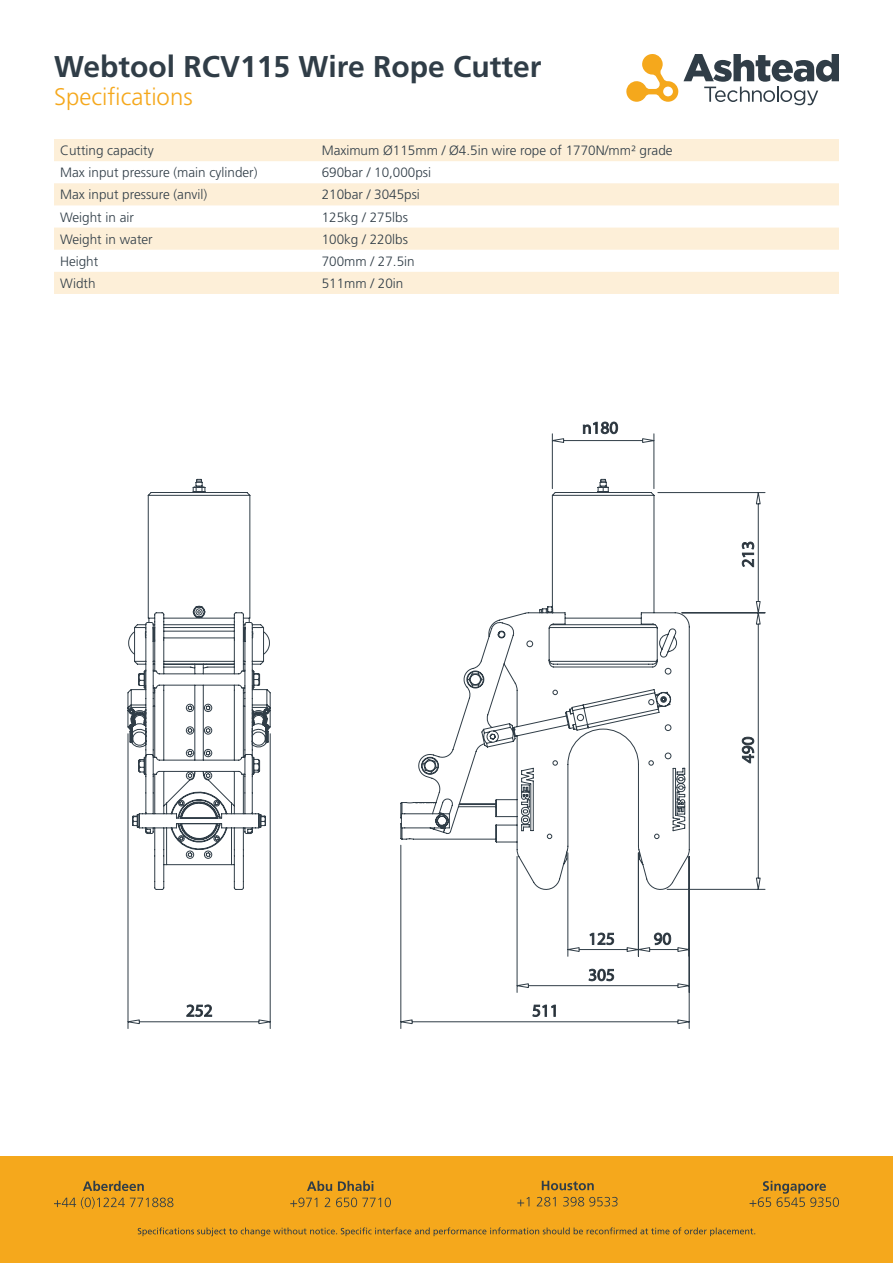
<style>
.page{position:relative;width:893px;height:1263px;background:#fff}
.page>*{position:absolute;margin:0;border:0;box-sizing:border-box;transform-origin:0 0}
.t1{font:700 30px "Frutiger LT Std";color:#303d47}
.t2{font:300 24px "Frutiger LT Std";color:#f5a81c}
.t3{font:300 13.5px "Frutiger LT Std";color:#303d47}
</style>
<div class="page">
<svg style="left:626px;top:54px;width:213px;height:51px"></svg>
<svg style="left:54px;top:139px;width:785px;height:155px;fill:#fdefd8"></svg>
<svg style="left:127px;top:433px;width:639px;height:596px"></svg>
<svg style="left:186px;top:1004px;width:26px;height:13px"></svg>
<svg style="left:583px;top:421px;width:35px;height:31px"></svg>
<svg style="left:741px;top:541px;width:14px;height:26px"></svg>
<svg style="left:741px;top:736px;width:14px;height:28px"></svg>
<svg style="left:654px;top:932px;width:17px;height:13px"></svg>
<svg style="left:589px;top:932px;width:25px;height:13px"></svg>
<svg style="left:588px;top:968px;width:26px;height:13px"></svg>
<svg style="left:532px;top:1004px;width:24px;height:13px"></svg>
<div style="left:0;top:1157px;width:893px;height:106px;background:#f5a81c"></div>
<svg style="left:138px;top:1227px;width:617px;height:9px"></svg>
<svg style="left:54px;top:1197px;width:119px;height:12px"></svg>
<svg style="left:83px;top:1181px;width:61px;height:10px"></svg>
<svg style="left:290px;top:1197px;width:101px;height:10px"></svg>
<svg style="left:307px;top:1181px;width:66px;height:10px"></svg>
<svg style="left:517px;top:1197px;width:100px;height:9px"></svg>
<svg style="left:542px;top:1181px;width:52px;height:9px"></svg>
<svg style="left:750px;top:1181px;width:89px;height:26px"></svg>
<p class="t1" style="left:54px;top:48px;width:489px">Webtool RCV115 Wire Rope Cutter</p>
<p class="t2" style="left:54px;top:83px;width:140px">Specifications</p>
<p class="t3" style="left:60px;top:143px;width:95px">Cutting capacity</p>
<p class="t3" style="left:322px;top:143px;width:352px">Maximum Ø115mm / Ø4.5in wire rope of 1770N/mm² grade</p>
<p class="t3" style="left:60px;top:165px;width:199px">Max input pressure (main cylinder)</p>
<p class="t3" style="left:322px;top:165px;width:111px">690bar / 10,000psi</p>
<p class="t3" style="left:60px;top:187px;width:149px">Max input pressure (anvil)</p>
<p class="t3" style="left:322px;top:187px;width:100px">210bar / 3045psi</p>
<p class="t3" style="left:60px;top:209px;width:76px">Weight in air</p>
<p class="t3" style="left:322px;top:209px;width:88px">125kg / 275lbs</p>
<p class="t3" style="left:60px;top:231px;width:94px">Weight in water</p>
<p class="t3" style="left:322px;top:231px;width:88px">100kg / 220lbs</p>
<p class="t3" style="left:60px;top:253px;width:40px">Height</p>
<p class="t3" style="left:322px;top:253px;width:95px">700mm / 27.5in</p>
<p class="t3" style="left:60px;top:276px;width:37px">Width</p>
<p class="t3" style="left:322px;top:276px;width:83px">511mm / 20in</p>
</div>
